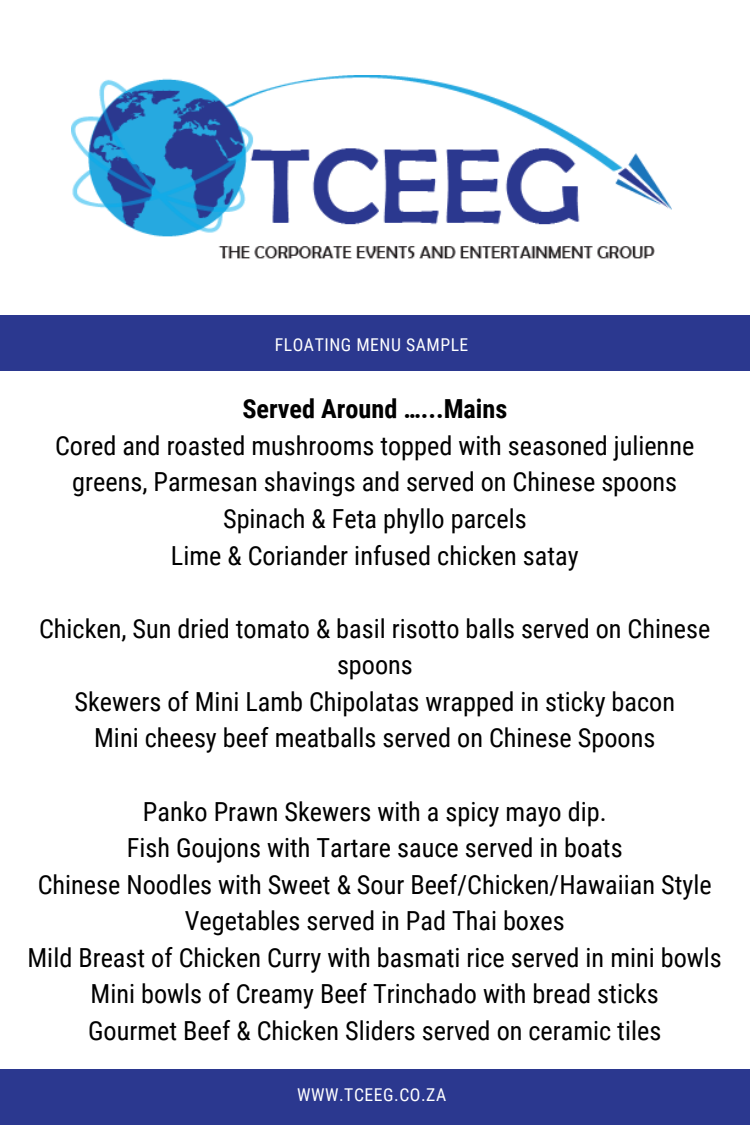
<style>
.page{position:relative;width:750px;height:1125px;background:#fff}
.page>*{position:absolute;margin:0;border:0;box-sizing:border-box;transform-origin:0 0}
.t1{font:26.25px/36.5px "Roboto Condensed";color:#000;text-align:center}
.t2{font:700 26.25px "Roboto Condensed";color:#000}
.t3{font:17.62px "Roboto Condensed";letter-spacing:.03em;color:#fff}
</style>
<div class="page">
<div style="left:0;top:1069px;width:750px;height:56px;background:#2b388f"></div>
<div style="left:0;top:316px;width:750px;height:55px;background:#2b388f"></div>
<img style="left:72px;top:75px;width:600px;height:184px">
<p class="t3" style="left:275px;top:335px;width:195px">FLOATING MENU SAMPLE</p>
<p class="t2" style="left:242px;top:394px;width:267px">Served Around …...Mains</p>
<p class="t1" style="left:55px;top:428px;width:641px">Cored and roasted mushrooms topped with seasoned julienne greens, Parmesan shavings and served on Chinese spoons Spinach &amp; Feta phyllo parcels<br>Lime &amp; Coriander infused chicken satay</p>
<p class="t1" style="left:39px;top:610px;width:673px">Chicken, Sun dried tomato &amp; basil risotto balls served on Chinese spoons<br>Skewers of Mini Lamb Chipolatas wrapped in sticky bacon<br>Mini cheesy beef meatballs served on Chinese Spoons</p>
<p class="t1" style="left:28px;top:793px;width:696px">Panko Prawn Skewers with a spicy mayo dip.<br>Fish Goujons with Tartare sauce served in boats<br>Chinese Noodles with Sweet &amp; Sour Beef/Chicken/Hawaiian Style Vegetables served in Pad Thai boxes<br>Mild Breast of Chicken Curry with basmati rice served in mini bowls Mini bowls of Creamy Beef Trinchado with bread sticks<br>Gourmet Beef &amp; Chicken Sliders served on ceramic tiles</p>
<p class="t3" style="left:297px;top:1085px;width:151px">WWW.TCEEG.CO.ZA</p>
</div>
